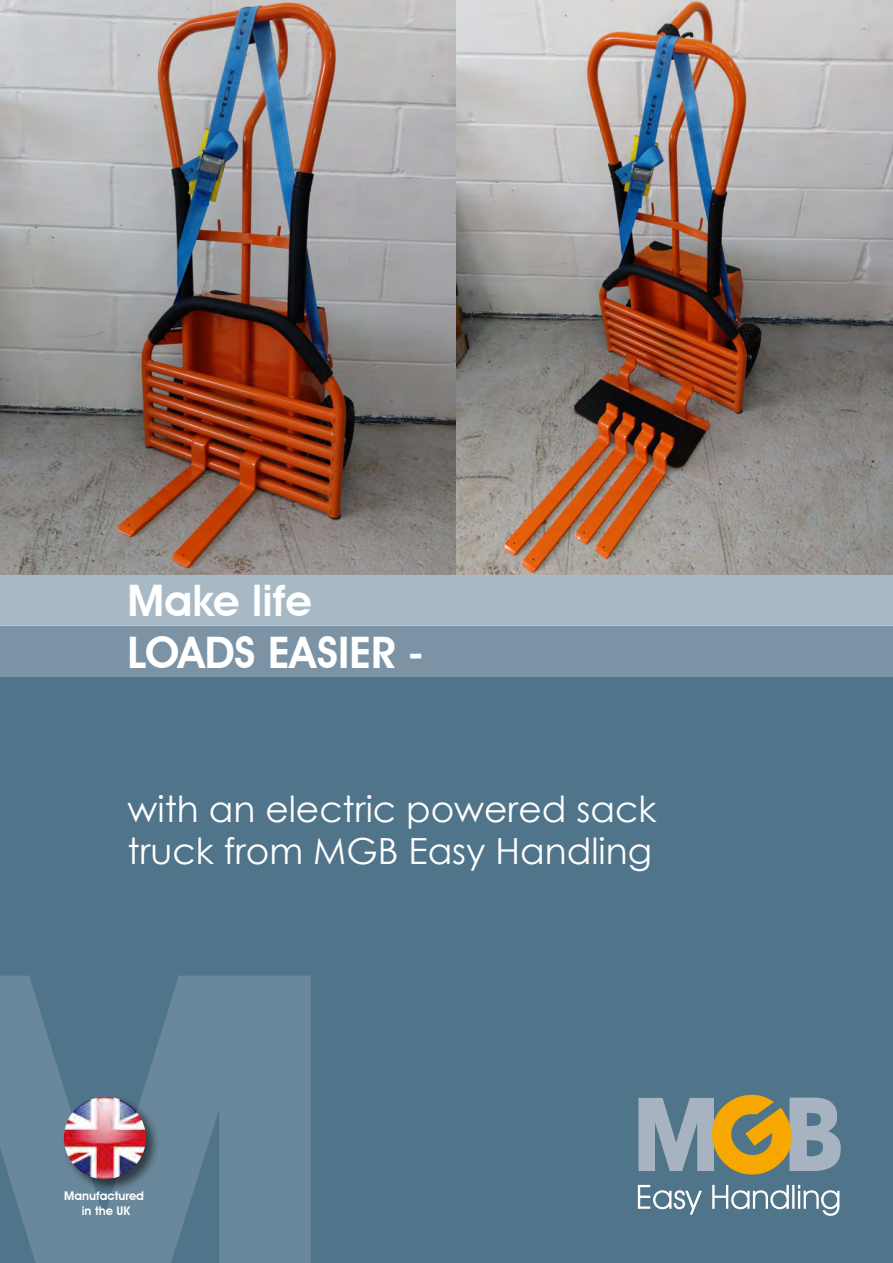
<style>
.page{position:relative;width:893px;height:1263px;background:#50748a}
.page>*{position:absolute;margin:0;border:0;box-sizing:border-box;transform-origin:0 0}
.t1{font:600 43.5px/52.2px "Avant Garde IT Cby BT";color:#fff}
.t2{font:36px/42px "Century Gothic";color:#fff}
.t3{font:600 12px/14.4px "Avant Garde IT Cby BT";color:#fff;text-align:center}
</style>
<div class="page">
<svg style="left:0;top:976px;width:311px;height:287px;fill:#6a889b"></svg>
<div style="left:0;top:625px;width:893px;height:51px;background:#7b93a5"></div>
<div style="left:0;top:574px;width:893px;height:51px;background:#a7b9c4"></div>
<div style="left:62px;top:1095px;width:98px;height:98px;background:#000;opacity:.55"></div>
<img style="left:63px;top:1097px;width:83px;height:82px">
<svg style="left:638px;top:1185px;width:201px;height:31px"></svg>
<svg style="left:638px;top:1095px;width:203px;height:80px"></svg>
<img style="left:0;top:0;width:893px;height:574px">
<p class="t1" style="left:128px;top:574px;width:297px">Make life<br>LOADS EASIER -</p>
<p class="t2" style="left:128px;top:788px;width:530px">with an electric powered sack truck from MGB Easy Handling</p>
<p class="t3" style="left:64px;top:1189px;width:81px">Manufactured in the UK</p>
</div>
